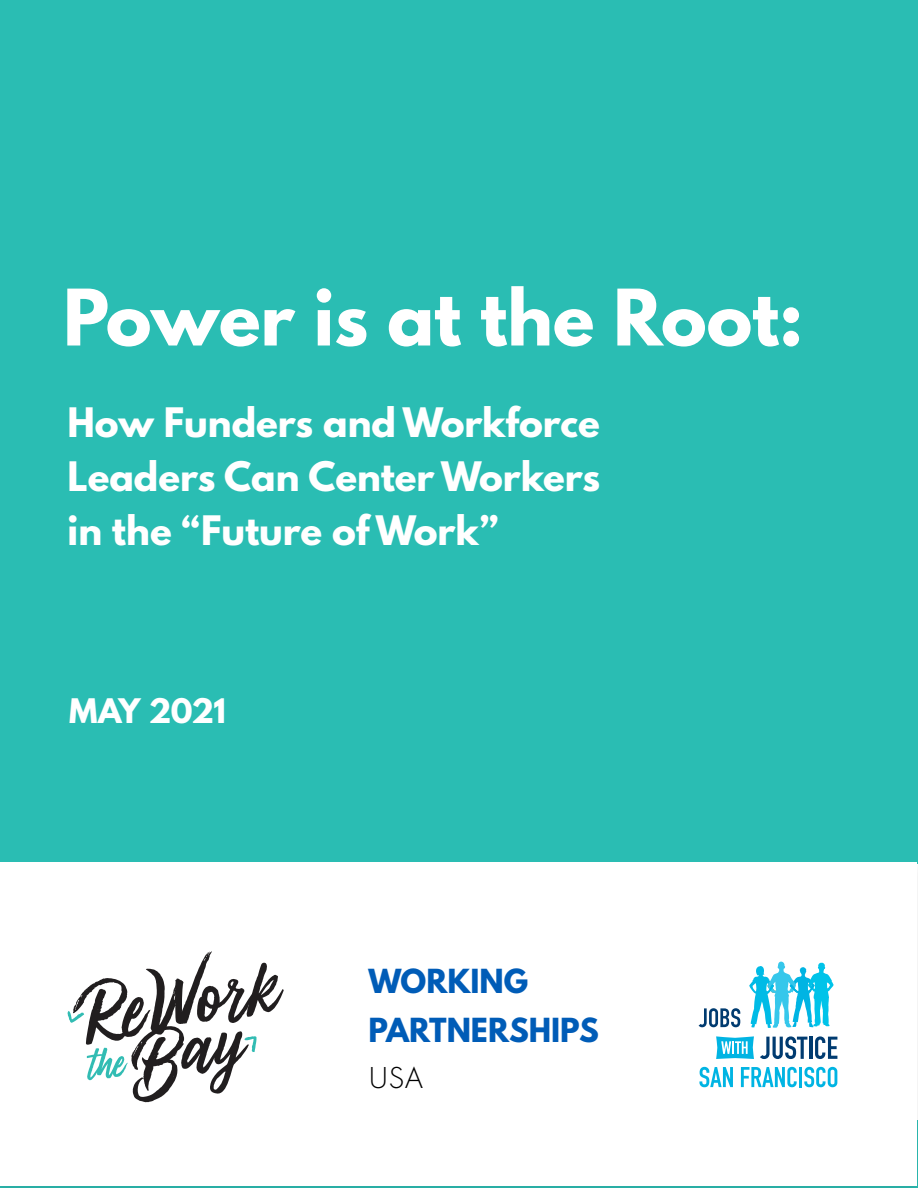
<style>
.page{position:relative;width:918px;height:1188px;background:#fff}
.page>*{position:absolute;margin:0;border:0;box-sizing:border-box;transform-origin:0 0}
.t1{font:700 69px "League Spartan";letter-spacing:-.005em;color:#fff}
.callout_body{font:700 36px/54px "League Spartan";color:#fff;text-align:justify}
.t2{font:300 31.5px "Futura PT";color:#000}
.t3{font:700 30px "League Spartan";letter-spacing:-.03em;color:#fff}
.t4{font:700 29.4px/48.9px "League Spartan";color:#005cb7}
</style>
<div class="page">
<div style="left:0;top:0;width:918px;height:864px;background:#2abdb3"></div>
<div style="left:0;top:862px;width:917px;height:324px;background:#fff"></div>
<svg style="left:68px;top:951px;width:216px;height:151px"></svg>
<svg style="left:716px;top:1036px;width:38px;height:23px"></svg>
<svg style="left:699px;top:1008px;width:41px;height:19px"></svg>
<svg style="left:760px;top:1036px;width:47px;height:23px"></svg>
<hr style="left:809px;top:1037px;width:3px;height:22px;background:#003b70">
<svg style="left:815px;top:1036px;width:22px;height:23px"></svg>
<svg style="left:749px;top:962px;width:85px;height:66px"></svg>
<svg style="left:699px;top:1067px;width:34px;height:20px"></svg>
<svg style="left:741px;top:1067px;width:56px;height:20px"></svg>
<hr style="left:799px;top:1067px;width:3px;height:20px;background:#00b4e3">
<svg style="left:804px;top:1067px;width:33px;height:20px"></svg>
<p class="t1" style="left:63px;top:264px;width:742px">Power is at the Root:</p>
<p class="callout_body" style="left:68px;top:395px;width:534px">How Funders and Workforce Leaders Can Center Workers in the “Future of Work”</p>
<p class="t3" style="left:69px;top:687px;width:158px">MAY 2021</p>
<p class="t4" style="left:369px;top:956px;width:232px">WORKING<br>PARTNERSHIPS</p>
<p class="t2" style="left:369px;top:1059px;width:56px">USA</p>
</div>
